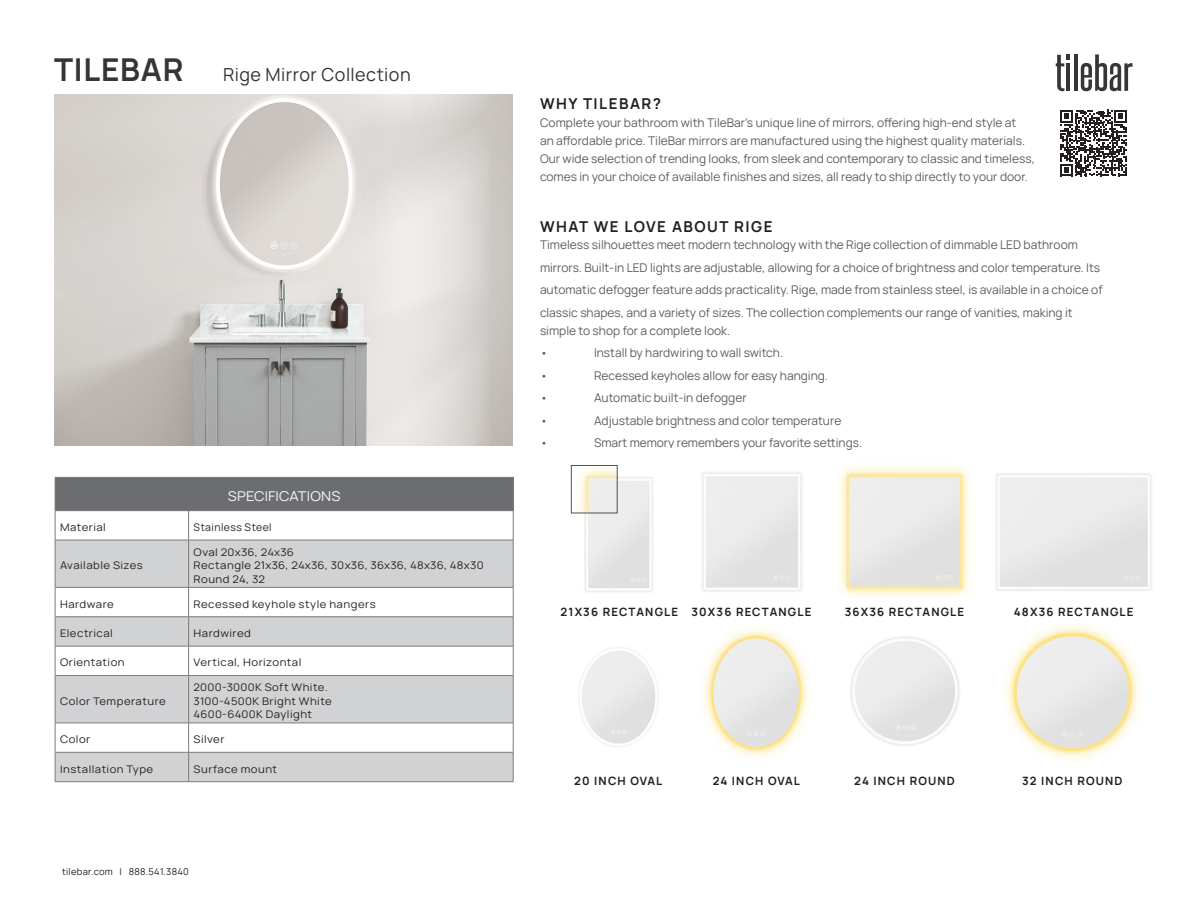
<style>
.page{position:relative;width:1188px;height:918px;background:#fff}
.page>*{position:absolute;margin:0;border:0;box-sizing:border-box;transform-origin:0 0}
.t1{font:700 31.5px "Manrope";letter-spacing:.025em;color:#373434}
.t2{font:18px "Manrope";letter-spacing:.025em;color:#373434}
.t3{font:700 15px "Manrope";letter-spacing:.1em;color:#231f20}
.Specification_Table-Heading{font:13.5px "Manrope";letter-spacing:.01em;color:#f5f9fa;scale:1.09 1}
.t4{font:12px/18px "Manrope";color:#5d5d5d}
.t5{font:700 11.4px "Manrope";letter-spacing:.1em;color:#231f20}
.Specifications-Table-Data{font:10.5px "Manrope";letter-spacing:.04em;color:#242323;scale:1.09 1}
.Specifications-Table-Data-2{font:10.5px "Manrope";letter-spacing:.02em;color:#242323;scale:1.09 1}
.Specifications-Table-Data-3{font:10.5px "Manrope";letter-spacing:.04em;color:#242323}
.t6{font:9.3px "Manrope";letter-spacing:.03em;color:#231f20}
</style>
<div class="page">
<div style="left:55px;top:477px;width:458px;height:34px;background:#6c6d70"></div>
<svg style="left:56px;top:541px;width:457px;height:240px;fill:#d1d2d4"></svg>
<hr style="left:55px;top:477px;width:134px;height:1px;background:#817978">
<hr style="left:189px;top:477px;width:324px;height:1px;background:#817978">
<hr style="left:55px;top:510px;width:134px;height:1px;background:#817978">
<hr style="left:189px;top:510px;width:324px;height:1px;background:#817978">
<hr style="left:55px;top:540px;width:134px;height:1px;background:#817978">
<hr style="left:189px;top:540px;width:324px;height:1px;background:#817978">
<hr style="left:55px;top:587px;width:134px;height:1px;background:#817978">
<hr style="left:189px;top:587px;width:324px;height:1px;background:#817978">
<hr style="left:55px;top:617px;width:134px;height:1px;background:#817978">
<hr style="left:189px;top:617px;width:324px;height:1px;background:#817978">
<hr style="left:55px;top:646px;width:134px;height:1px;background:#817978">
<hr style="left:189px;top:646px;width:324px;height:1px;background:#817978">
<hr style="left:55px;top:675px;width:134px;height:1px;background:#817978">
<hr style="left:189px;top:675px;width:324px;height:1px;background:#817978">
<hr style="left:55px;top:723px;width:134px;height:1px;background:#817978">
<hr style="left:189px;top:723px;width:324px;height:1px;background:#817978">
<hr style="left:55px;top:752px;width:134px;height:1px;background:#817978">
<hr style="left:189px;top:752px;width:324px;height:1px;background:#817978">
<hr style="left:55px;top:781px;width:134px;height:1px;background:#817978">
<hr style="left:189px;top:781px;width:324px;height:1px;background:#817978">
<hr style="left:55px;top:478px;width:1px;height:33px;background:#817978">
<hr style="left:513px;top:478px;width:1px;height:33px;background:#817978">
<svg style="left:55px;top:511px;width:1px;height:29px"></svg>
<svg style="left:188px;top:511px;width:1px;height:29px"></svg>
<svg style="left:513px;top:511px;width:1px;height:29px"></svg>
<hr style="left:55px;top:540px;width:1px;height:47px;background:#817978">
<hr style="left:188px;top:540px;width:1px;height:47px;background:#817978">
<hr style="left:513px;top:540px;width:1px;height:47px;background:#817978">
<hr style="left:55px;top:587px;width:1px;height:30px;background:#817978">
<hr style="left:513px;top:587px;width:1px;height:30px;background:#817978">
<svg style="left:55px;top:617px;width:1px;height:29px"></svg>
<svg style="left:513px;top:617px;width:1px;height:29px"></svg>
<hr style="left:55px;top:646px;width:1px;height:30px;background:#817978">
<svg style="left:188px;top:588px;width:1px;height:87px"></svg>
<hr style="left:513px;top:646px;width:1px;height:30px;background:#817978">
<hr style="left:55px;top:676px;width:1px;height:47px;background:#817978">
<hr style="left:188px;top:676px;width:1px;height:47px;background:#817978">
<hr style="left:513px;top:676px;width:1px;height:47px;background:#817978">
<svg style="left:55px;top:723px;width:1px;height:29px"></svg>
<svg style="left:188px;top:723px;width:1px;height:29px"></svg>
<svg style="left:513px;top:723px;width:1px;height:29px"></svg>
<hr style="left:55px;top:752px;width:1px;height:30px;background:#817978">
<hr style="left:188px;top:752px;width:1px;height:30px;background:#817978">
<hr style="left:513px;top:752px;width:1px;height:30px;background:#817978">
<img style="left:54px;top:94px;width:459px;height:352px">
<svg style="left:1056px;top:54px;width:14px;height:37px"></svg>
<hr style="left:1067px;top:63px;width:3px;height:28px;background:#383535">
<hr style="left:1074px;top:54px;width:4px;height:37px;background:#383535">
<svg style="left:1081px;top:54px;width:51px;height:37px"></svg>
<img style="left:850px;top:636px;width:110px;height:110px">
<img style="left:579px;top:647px;width:79px;height:100px">
<img style="left:703px;top:628px;width:106px;height:129px">
<img style="left:1006px;top:625px;width:134px;height:134px">
<img style="left:839px;top:467px;width:131px;height:130px">
<img style="left:570px;top:465px;width:84px;height:127px">
<img style="left:701px;top:472px;width:102px;height:120px">
<img style="left:995px;top:473px;width:157px;height:118px">
<img style="left:573px;top:467px;width:42px;height:44px">
<svg style="left:1060px;top:110px;width:67px;height:66px"></svg>
<p class="t1" style="left:54px;top:43px;width:131px">TILEBAR</p>
<p class="t2" style="left:223px;top:61px;width:189px">Rige Mirror Collection</p>
<p class="Specification_Table-Heading" style="left:228px;top:486px;width:105px">SPECIFICATIONS</p>
<p class="Specifications-Table-Data" style="left:60px;top:519px;width:44px">Material</p>
<p class="Specifications-Table-Data-3" style="left:194px;top:519px;width:80px">Stainless Steel</p>
<p class="Specifications-Table-Data" style="left:60px;top:558px;width:77px">Available Sizes</p>
<p class="Specifications-Table-Data-2" style="left:194px;top:544px;width:94px">Oval 20x36, 24x36</p>
<p class="Specifications-Table-Data-2" style="left:194px;top:558px;width:268px">Rectangle 21x36, 24x36, 30x36, 36x36, 48x36, 48x30</p>
<p class="Specifications-Table-Data" style="left:194px;top:571px;width:67px">Round 24, 32</p>
<p class="Specifications-Table-Data" style="left:60px;top:596px;width:51px">Hardware</p>
<p class="Specifications-Table-Data" style="left:194px;top:596px;width:169px">Recessed keyhole style hangers</p>
<p class="Specifications-Table-Data" style="left:60px;top:625px;width:50px">Electrical</p>
<p class="Specifications-Table-Data" style="left:194px;top:625px;width:54px">Hardwired</p>
<p class="Specifications-Table-Data" style="left:60px;top:655px;width:61px">Orientation</p>
<p class="Specifications-Table-Data" style="left:194px;top:655px;width:100px">Vertical, Horizontal</p>
<p class="Specifications-Table-Data" style="left:60px;top:693px;width:98px">Color Temperature</p>
<p class="Specifications-Table-Data" style="left:194px;top:680px;width:124px">2000-3000K Soft White.</p>
<p class="Specifications-Table-Data" style="left:194px;top:693px;width:128px">3100-4500K Bright White</p>
<p class="Specifications-Table-Data" style="left:194px;top:707px;width:110px">4600-6400K Daylight</p>
<p class="Specifications-Table-Data" style="left:60px;top:731px;width:29px">Color</p>
<p class="Specifications-Table-Data" style="left:194px;top:731px;width:30px">Silver</p>
<p class="Specifications-Table-Data" style="left:60px;top:761px;width:87px">Installation Type</p>
<p class="Specifications-Table-Data" style="left:194px;top:761px;width:78px">Surface mount</p>
<p class="t6" style="left:62px;top:864px;width:128px">tilebar.com | 888.541.3840</p>
<p class="t3" style="left:540px;top:91px;width:123px">WHY TILEBAR?</p>
<p class="t4" style="left:540px;top:113px;width:496px">Complete your bathroom with TileBar’s unique line of mirrors, offering high-end style at<br>an affordable price. TileBar mirrors are manufactured using the highest quality materials.<br>Our wide selection of trending looks, from sleek and contemporary to classic and timeless, comes in your choice of available finishes and sizes, all ready to ship directly to your door.</p>
<p class="t3" style="left:540px;top:214px;width:234px">WHAT WE LOVE ABOUT RIGE</p>
<p class="t4" style="left:540px;top:235px;width:539px">Timeless silhouettes meet modern technology with the Rige collection of dimmable LED bathroom</p>
<p class="t4" style="left:540px;top:258px;width:562px">mirrors. Built-in LED lights are adjustable, allowing for a choice of brightness and color temperature. Its</p>
<p class="t4" style="left:540px;top:280px;width:564px">automatic defogger feature adds practicality. Rige, made from stainless steel, is available in a choice of</p>
<p class="t4" style="left:540px;top:303px;width:534px">classic shapes, and a variety of sizes. The collection complements our range of vanities, making it simple to shop for a complete look.</p>
<p class="t4" style="left:540px;top:343px;width:9px">•</p>
<p class="t4" style="left:594px;top:343px;width:191px">Install by hardwiring to wall switch.</p>
<p class="t4" style="left:540px;top:366px;width:9px">•</p>
<p class="t4" style="left:594px;top:366px;width:235px">Recessed keyholes allow for easy hanging.</p>
<p class="t4" style="left:540px;top:388px;width:9px">•</p>
<p class="t4" style="left:594px;top:388px;width:154px">Automatic built-in defogger</p>
<p class="t4" style="left:540px;top:411px;width:9px">•</p>
<p class="t4" style="left:594px;top:411px;width:249px">Adjustable brightness and color temperature</p>
<p class="t4" style="left:540px;top:433px;width:9px">•</p>
<p class="t4" style="left:594px;top:433px;width:270px">Smart memory remembers your favorite settings.</p>
<p class="t5" style="left:561px;top:602px;width:119px">21X36 RECTANGLE</p>
<p class="t5" style="left:691px;top:602px;width:121px">30X36 RECTANGLE</p>
<p class="t5" style="left:845px;top:602px;width:121px">36X36 RECTANGLE</p>
<p class="t5" style="left:1014px;top:602px;width:121px">48X36 RECTANGLE</p>
<p class="t5" style="left:574px;top:772px;width:90px">20 INCH OVAL</p>
<p class="t5" style="left:713px;top:772px;width:89px">24 INCH OVAL</p>
<p class="t5" style="left:854px;top:772px;width:102px">24 INCH ROUND</p>
<p class="t5" style="left:1022px;top:772px;width:102px">32 INCH ROUND</p>
</div>
